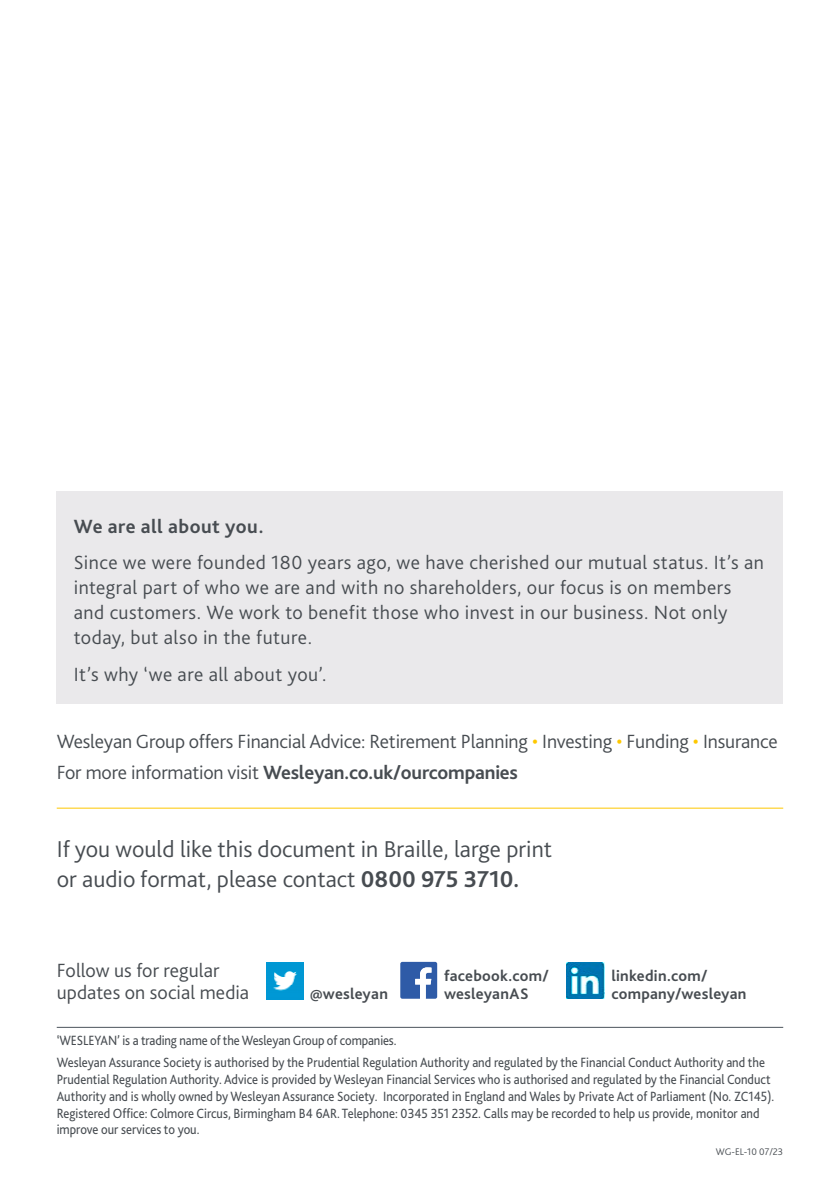
<style>
.page{position:relative;width:840px;height:1191px;background:#fff}
.page>*{position:absolute;margin:0;border:0;box-sizing:border-box;transform-origin:0 0}
.t1{font:300 24px/30px "Bliss 2";color:#474c51}
.t2{font:300 20px/25px "Bliss 2";letter-spacing:.02em;color:#474c51}
.t3{font:300 20px/30.8px "Bliss 2";letter-spacing:-.01em;color:#474c51}
.t4{font:300 20px/22px "Bliss 2";color:#474c51}
.t5{font:700 20px "Bliss 2";letter-spacing:.025em;color:#474c51}
.t6{font:700 16px/18px "Bliss 2";letter-spacing:.015em;color:#474c51}
.t7{font:14px/16.8px "Bliss 2";color:#474c51;scale:.9 1}
.t8{font:300 10px "Bliss 2";color:#474c51}
.s1{color:#fec800}
.s2{font-weight:700}
</style>
<div class="page">
<hr style="left:57px;top:807px;width:725px;height:1px;background:#fec800">
<hr style="left:57px;top:1027px;width:725px;height:1px;background:#4c545c">
<img style="left:267px;top:962px;width:37px;height:37px">
<svg style="left:400px;top:962px;width:37px;height:36px"></svg>
<img style="left:566px;top:962px;width:38px;height:37px">
<div style="left:57px;top:491px;width:725px;height:212px;background:#eae9eb"></div>
<h2 class="t5" style="left:74px;top:514px;width:191px">We are all about you.</h2>
<p class="t2" style="left:74px;top:550px;width:691px">Since we were founded 180 years ago, we have cherished our mutual status. It’s an integral part of who we are and with no shareholders, our focus is on members and customers. We work to benefit those who invest in our business. Not only today, but also in the future.</p>
<h2 class="t2" style="left:74px;top:661px;width:254px">It’s why ‘we are all about you’.</h2>
<h2 class="t3" style="left:57px;top:726px;width:722px">Wesleyan Group offers Financial Advice: Retirement Planning <span class="s1">•</span> Investing <span class="s1">•</span> Funding <span class="s1">•</span> Insurance<br>For more information visit <span class="s2">Wesleyan.co.uk/ourcompanies</span></h2>
<h1 class="t1" style="left:57px;top:834px;width:496px">If you would like this document in Braille, large print or audio format, please contact <span class="s2">0800 975 3710.</span></h1>
<h2 class="t4" style="left:57px;top:959px;width:194px">Follow us for regular updates on social media</h2>
<p class="t7" style="left:57px;top:1028px;width:788px;line-height:22.4px">‘WESLEYAN’ is a trading name of the Wesleyan Group of companies.<br>Wesleyan Assurance Society is authorised by the Prudential Regulation Authority and regulated by the Financial Conduct Authority and the</p>
<p class="t7" style="left:57px;top:1070px;width:798px">Prudential Regulation Authority. Advice is provided by Wesleyan Financial Services who is authorised and regulated by the Financial Conduct Authority and is wholly owned by Wesleyan Assurance Society. Incorporated in England and Wales by Private Act of Parliament (No. ZC145).<br>Registered Office: Colmore Circus, Birmingham B4 6AR. Telephone: 0345 351 2352. Calls may be recorded to help us provide, monitor and improve our services to you.</p>
<p class="t8" style="left:715px;top:1145px;width:69px">WG-EL-10 07/23</p>
<p class="t6" style="left:444px;top:966px;width:106px">facebook.com/ wesleyanAS</p>
<p class="t6" style="left:611px;top:966px;width:137px">linkedin.com/ company/wesleyan</p>
<p class="t6" style="left:310px;top:984px;width:79px">@wesleyan</p>
</div>
